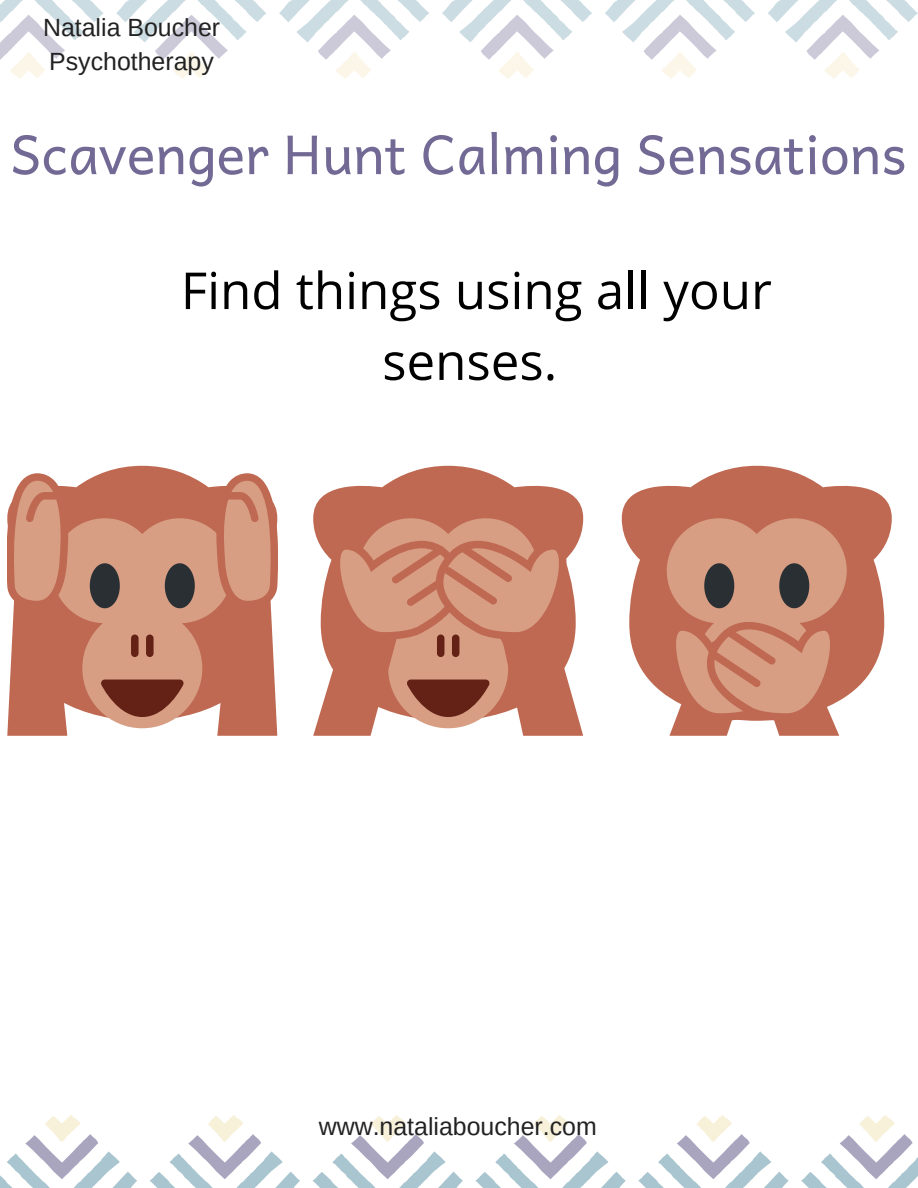
<style>
.page{position:relative;width:918px;height:1188px;background:#fff}
.page>*{position:absolute;margin:0;border:0;box-sizing:border-box;transform-origin:0 0}
.t1{font:54px "Andika";color:#726a95}
.t2{font:51px/70.8px "Open Sans";color:#000;text-align:center}
.t3{font:24.9px/33.8px "Arimo";color:#222}
</style>
<div class="page">
<svg style="left:0;top:0;width:104px;height:79px"></svg>
<svg style="left:116px;top:0;width:150px;height:79px"></svg>
<svg style="left:279px;top:0;width:150px;height:79px"></svg>
<svg style="left:442px;top:0;width:150px;height:79px"></svg>
<svg style="left:605px;top:0;width:150px;height:79px"></svg>
<svg style="left:768px;top:0;width:150px;height:79px"></svg>
<svg style="left:801px;top:1115px;width:117px;height:73px"></svg>
<svg style="left:638px;top:1115px;width:151px;height:73px"></svg>
<svg style="left:475px;top:1115px;width:151px;height:73px"></svg>
<svg style="left:313px;top:1115px;width:150px;height:73px"></svg>
<svg style="left:150px;top:1115px;width:150px;height:73px"></svg>
<svg style="left:0;top:1115px;width:137px;height:73px"></svg>
<svg style="left:102px;top:466px;width:80px;height:7px"></svg>
<svg style="left:7px;top:473px;width:270px;height:263px;background:#c68671"></svg>
<svg style="left:313px;top:466px;width:270px;height:52px;fill:#bf6952"></svg>
<svg style="left:313px;top:518px;width:270px;height:218px;background:#cc8c77"></svg>
<svg style="left:622px;top:466px;width:270px;height:270px;fill:#bf6952"></svg>
<svg style="left:667px;top:518px;width:180px;height:203px;background:#c68a73"></svg>
<p class="t3" style="left:43px;top:11px;width:179px">Natalia Boucher<br>Psychotherapy</p>
<h1 class="t1" style="left:10px;top:108px;width:898px">Scavenger Hunt Calming Sensations</h1>
<h2 class="t2" style="left:181px;top:254px;width:593px">Find things using all your senses.</h2>
<p class="t3" style="left:319px;top:1110px;width:280px">www.nataliaboucher.com</p>
</div>
